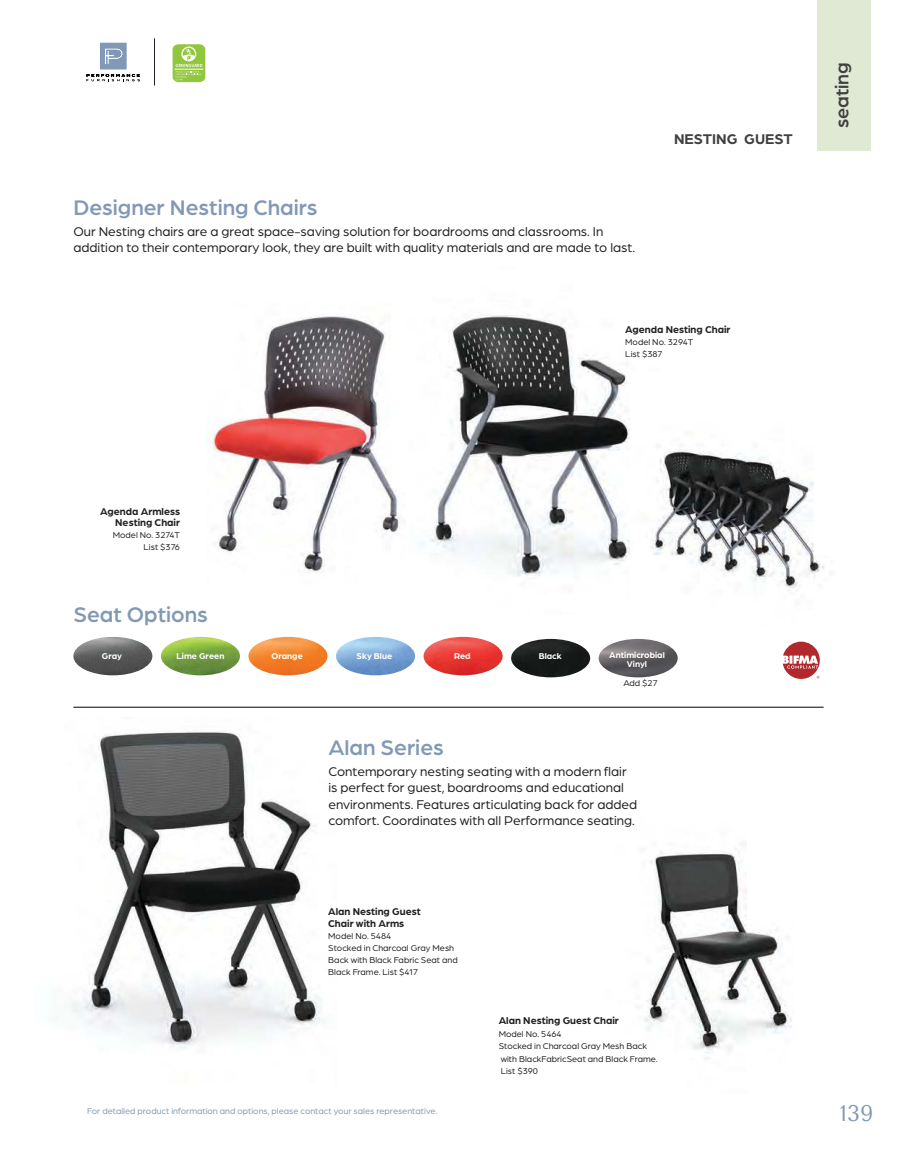
<style>
.page{position:relative;width:905px;height:1161px;background:#fff}
.page>*{position:absolute;margin:0;border:0;box-sizing:border-box;transform-origin:0 0}
.t1{font:500 22.5px "Arboria";color:#8299b6}
.t2{font:22.5px "Tenor Sans";color:#8299b6}
.t3{font:500 19.5px "Arboria";color:#404040}
.t4{font:700 15px "Arboria";color:#404040}
.t5{font:13.5px/16.2px "Arboria";color:#221f1f}
.t6{font:700 10.5px/10.5px "Arboria";color:#221f1f;text-align:right}
.t7{font:9px/12px "Arboria";color:#221f1f}
.t8{font:9px "Arboria";color:#8299b6}
.t9{font:700 9px/9.4px "Arboria";color:#fff;text-align:center}
</style>
<div class="page">
<div style="left:817px;top:0;width:53px;height:151px;background:#dfe9d3"></div>
<img style="left:70px;top:731px;width:256px;height:318px">
<img style="left:644px;top:844px;width:148px;height:215px">
<hr style="left:73px;top:707px;width:750px;height:1px;background:#000">
<img style="left:420px;top:314px;width:210px;height:262px">
<img style="left:209px;top:316px;width:193px;height:257px">
<div style="left:173px;top:44px;width:32px;height:38px;background:#91c73d;border-radius:6px"></div>
<svg style="left:174px;top:47px;width:29px;height:33px"></svg>
<img style="left:598px;top:639px;width:79px;height:38px">
<img style="left:73px;top:637px;width:79px;height:38px">
<img style="left:161px;top:637px;width:79px;height:38px">
<img style="left:248px;top:637px;width:79px;height:38px">
<img style="left:336px;top:637px;width:79px;height:38px">
<img style="left:423px;top:637px;width:79px;height:38px">
<img style="left:511px;top:639px;width:79px;height:38px">
<svg style="left:782px;top:642px;width:37px;height:37px"></svg>
<img style="left:651px;top:445px;width:181px;height:146px">
<svg style="left:86px;top:43px;width:54px;height:38px"></svg>
<hr style="left:154px;top:38px;width:1px;height:48px;background:#221f1f">
<h1 class="t1" style="left:73px;top:199px;width:246px">Designer Nesting Chairs</h1>
<p class="t5" style="left:73px;top:224px;width:563px">Our Nesting chairs are a great space-saving solution for boardrooms and classrooms. In addition to their contemporary look, they are built with quality materials and are made to last.</p>
<p class="t4" style="left:674px;top:133px;width:120px">NESTING GUEST</p>
<p class="t6" style="left:625px;top:324px;width:107px">Agenda Nesting Chair</p>
<p class="t7" style="left:625px;top:336px;width:70px">Model No. 3294T<br>List $387</p>
<h2 class="t3" style="left:834px;top:128px;width:68px;rotate:-90deg">seating</h2>
<p class="t6" style="left:100px;top:507px;width:81px">Agenda Armless<br>Nesting Chair</p>
<p class="t7" style="left:113px;top:529px;width:69px;text-align:right">Model No. 3274T<br>List $376</p>
<h1 class="t1" style="left:73px;top:606px;width:136px">Seat Options</h1>
<p class="t9" style="left:102px;top:652px;width:22px">Gray</p>
<p class="t9" style="left:176px;top:652px;width:49px">Lime Green</p>
<p class="t9" style="left:356px;top:652px;width:37px">Sky Blue</p>
<p class="t9" style="left:454px;top:652px;width:18px">Red</p>
<p class="t9" style="left:538px;top:652px;width:25px">Black</p>
<p class="t9" style="left:271px;top:652px;width:33px">Orange</p>
<p class="t9" style="left:609px;top:651px;width:57px">Antimicrobial<br>Vinyl</p>
<p class="t7" style="left:623px;top:677px;width:36px">Add $27</p>
<h1 class="t1" style="left:328px;top:740px;width:117px">Alan Series</h1>
<p class="t5" style="left:328px;top:764px;width:310px">Contemporary nesting seating with a modern flair is perfect for guest, boardrooms and educational environments. Features articulating back for added comfort. Coordinates with all Performance seating.</p>
<p class="t6" style="left:328px;top:907px;width:94px;line-height:12px;text-align:left">Alan Nesting Guest<br>Chair with Arms</p>
<p class="t7" style="left:328px;top:931px;width:131px">Model No. 5484<br>Stocked in Charcoal Gray Mesh<br>Back with Black Fabric Seat and<br>Black Frame. List $417</p>
<p class="t6" style="left:498px;top:1016px;width:122px">Alan Nesting Guest Chair</p>
<p class="t7" style="left:498px;top:1028px;width:161px;line-height:12.5px">Model No. 5464<br>Stocked in Charcoal Gray Mesh Back with BlackFabricSeat and Black Frame.<br>List $390</p>
<p class="t8" style="left:87px;top:1108px;width:352px">For detailed product information and options, please contact your sales representative.</p>
<h1 class="t2" style="left:839px;top:1100px;width:35px">139</h1>
</div>
